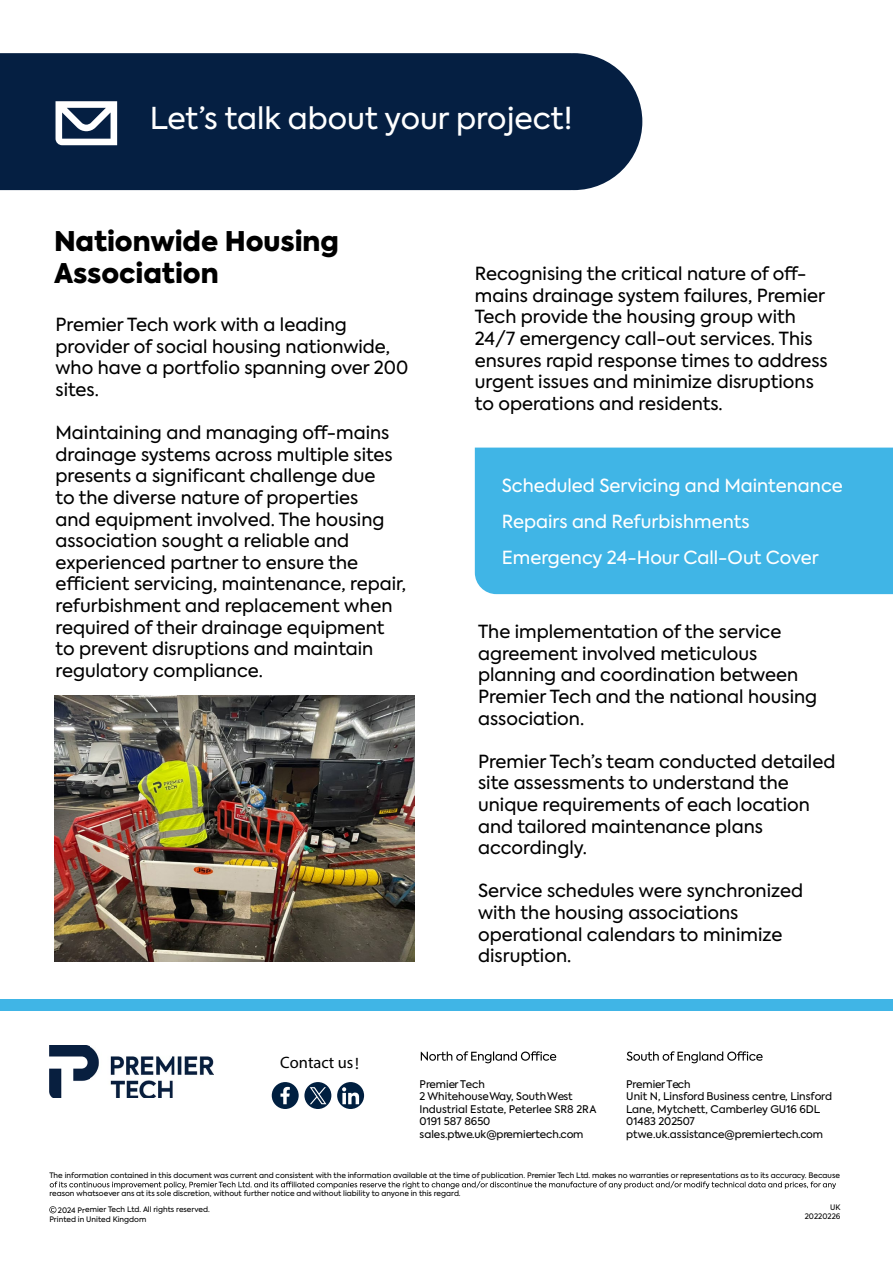
<style>
.page{position:relative;width:893px;height:1263px;background:#fff}
.page>*{position:absolute;margin:0;border:0;box-sizing:border-box;transform-origin:0 0}
.t1{font:30px "Axiforma";color:#fff}
.t2{font:900 27px/32.4px "Axiforma";color:#000}
.t3{font:18px/21.6px "Axiforma";color:#000}
.t4{font:18px/36px "Axiforma";color:#fff}
.t5{font:16.5px "Myriad Pro";color:#000}
.t6{font:10.5px/12.6px "Axiforma";color:#000}
.t7{font:7.5px/16.2px "Axiforma";color:#000}
</style>
<div class="page">
<div style="left:0;top:53px;width:642px;height:137px;background:#051f42"></div>
<svg style="left:56px;top:101px;width:61px;height:44px"></svg>
<img style="left:54px;top:695px;width:361px;height:266px">
<div style="left:0;top:999px;width:893px;height:11px;background:#40b5e6"></div>
<img style="left:49px;top:1045px;width:164px;height:53px">
<svg style="left:50px;top:1181px;width:786px;height:8px"></svg>
<svg style="left:49px;top:1206px;width:7px;height:7px"></svg>
<svg style="left:421px;top:1051px;width:135px;height:12px"></svg>
<svg style="left:627px;top:1051px;width:136px;height:12px"></svg>
<div style="left:272px;top:1082px;width:27px;height:27px;background:#001f40;border-radius:50%"></div>
<svg style="left:280px;top:1087px;width:10px;height:17px"></svg>
<svg style="left:337px;top:1082px;width:27px;height:27px"></svg>
<svg style="left:342px;top:1087px;width:17px;height:17px"></svg>
<div style="left:304px;top:1082px;width:27px;height:27px;background:#001f40;border-radius:50%"></div>
<svg style="left:310px;top:1087px;width:16px;height:17px"></svg>
<div style="left:475px;top:448px;width:418px;height:146px;background:#40b5e6"></div>
<h1 class="t1" style="left:150px;top:99px;width:424px">Let’s talk about your project!</h1>
<h2 class="t2" style="left:54px;top:225px;width:286px">Nationwide Housing<br>Association</h2>
<p class="t3" style="left:56px;top:314px;width:354px">Premier Tech work with a leading provider of social housing nationwide, who have a portfolio spanning over 200 sites.</p>
<p class="t3" style="left:56px;top:422px;width:352px">Maintaining and managing off-mains drainage systems across multiple sites presents a significant challenge due<br>to the diverse nature of properties<br>and equipment involved. The housing association sought a reliable and experienced partner to ensure the efficient servicing, maintenance, repair, refurbishment and replacement when required of their drainage equipment to prevent disruptions and maintain regulatory compliance.</p>
<p class="t3" style="left:475px;top:263px;width:354px">Recognising the critical nature of off&shy;mains drainage system failures, Premier Tech provide the housing group with 24/7 emergency call-out services. This ensures rapid response times to address urgent issues and minimize disruptions to operations and residents.</p>
<p class="t4" style="left:502px;top:468px;width:342px">Scheduled Servicing and Maintenance<br>Repairs and Refurbishments<br>Emergency 24-Hour Call-Out Cover</p>
<p class="t3" style="left:478px;top:621px;width:341px">The implementation of the service agreement involved meticulous planning and coordination between<br>Premier Tech and the national housing association.</p>
<p class="t3" style="left:478px;top:751px;width:359px">Premier Tech’s team conducted detailed site assessments to understand the unique requirements of each location and tailored maintenance plans accordingly.</p>
<p class="t3" style="left:478px;top:880px;width:326px">Service schedules were synchronized with the housing associations operational calendars to minimize disruption.</p>
<p class="t5" style="left:280px;top:1052px;width:80px">Contact us!</p>
<p class="t6" style="left:420px;top:1078px;width:178px">Premier Tech<br>2 Whitehouse Way, South West<br>Industrial Estate, Peterlee SR8 2RA<br>0191 587 8650 sales.ptwe.uk@premiertech.com</p>
<p class="t6" style="left:626px;top:1078px;width:207px">Premier Tech<br>Unit N, Linsford Business centre, Linsford<br>Lane, Mytchett, Camberley GU16 6DL<br>01483 202507 ptwe.uk.assistance@premiertech.com</p>
<p class="t7" style="left:49px;top:1167px;width:792px">The information contained in this document was current and consistent with the information available at the time of publication. Premier Tech Ltd. makes no warranties or representations as to its accuracy. Because</p>
<p class="t7" style="left:58px;top:1185px;width:404px;text-indent:-9px">reason whatsoever ans at its sole discretion, without further notice and without liability to anyone in this regard.<br>2024 Premier Tech Ltd. All rights reserved.</p>
<p class="t7" style="left:49px;top:1211px;width:98px">Printed in United Kingdom</p>
<p class="t7" style="left:805px;top:1203px;width:37px;line-height:9px;text-align:right">UK<br>20220226</p>
</div>
